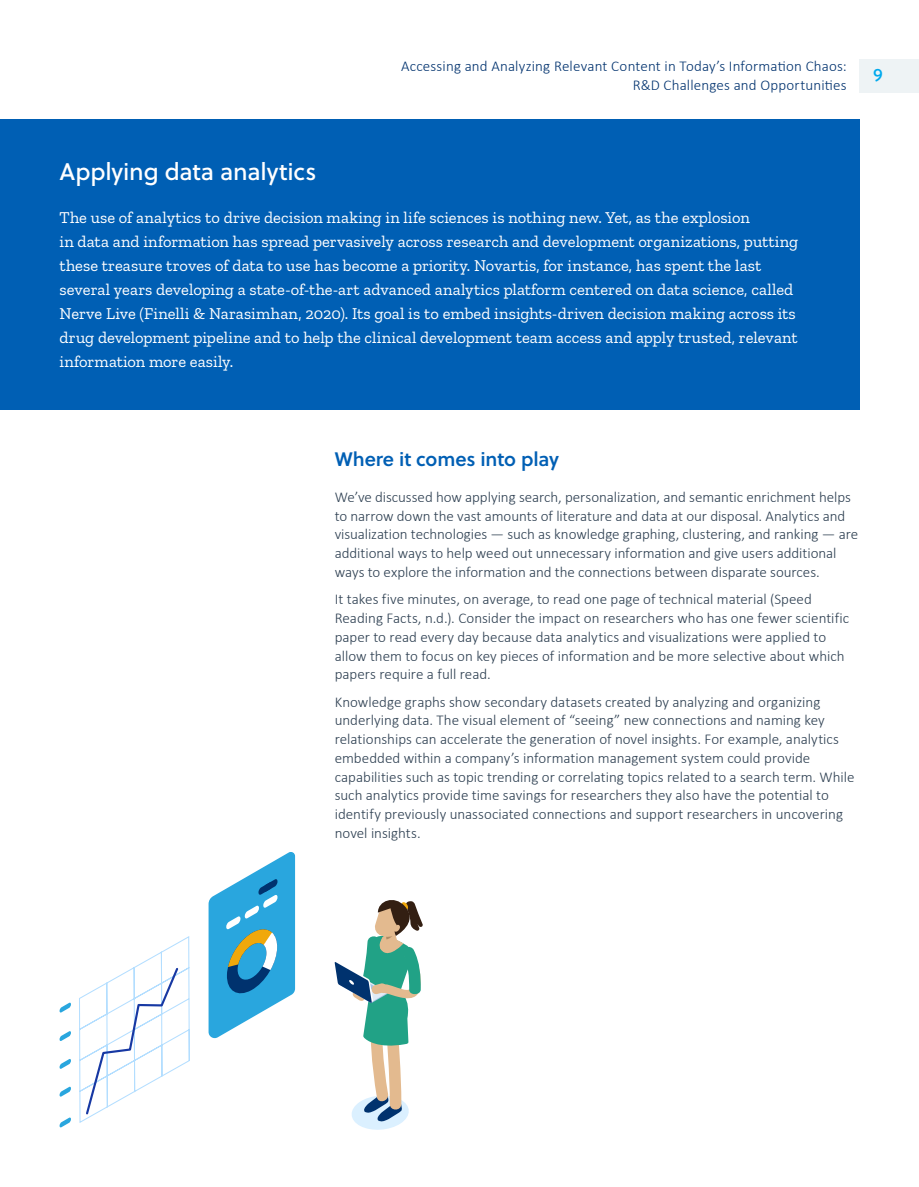
<style>
.page{position:relative;width:919px;height:1187px;background:#fff}
.page>*{position:absolute;margin:0;border:0;box-sizing:border-box;transform-origin:0 0}
.Subhead_2{font:24px "Soleil";letter-spacing:-.01em;color:#fff}
.Subhead_3{font:600 19.5px "Soleil";letter-spacing:-.005em;color:#005fb4}
.t1{font:18px "Soleil";color:#00a9ed}
.Intro{font:16.5px/24px "Zilla Slab";color:#fff}
.Body_Copy{font:300 15px/18.8px "Calibri";color:#2c3e50}
.t2{font:300 15px/18.8px "Calibri";letter-spacing:.01em;color:#00326e;text-align:right}
</style>
<div class="page">
<div style="left:859px;top:60px;width:59px;height:33px;background:#eef3f5"></div>
<div style="left:0;top:119px;width:859px;height:290px;background:#005fb4"></div>
<svg style="left:208px;top:852px;width:87px;height:187px"></svg>
<svg style="left:79px;top:936px;width:111px;height:187px"></svg>
<svg style="left:60px;top:1031px;width:11px;height:10px"></svg>
<svg style="left:60px;top:1002px;width:11px;height:10px"></svg>
<svg style="left:60px;top:1059px;width:11px;height:10px"></svg>
<svg style="left:60px;top:1086px;width:11px;height:10px"></svg>
<svg style="left:60px;top:1117px;width:11px;height:10px"></svg>
<svg style="left:334px;top:900px;width:89px;height:230px"></svg>
<p class="t2" style="left:401px;top:56px;width:447px">Accessing and Analyzing Relevant Content in Today’s Information Chaos:<br>R&amp;D Challenges and Opportunities</p>
<p class="t1" style="left:873px;top:61px;width:11px">9</p>
<p class="Subhead_2" style="left:60px;top:153px;width:258px">Applying data analytics</p>
<p class="Intro" style="left:60px;top:205px;width:740px">The use of analytics to drive decision making in life sciences is nothing new. Yet, as the explosion<br>in data and information has spread pervasively across research and development organizations, putting these treasure troves of data to use has become a priority. Novartis, for instance, has spent the last several years developing a state-of-the-art advanced analytics platform centered on data science, called Nerve Live (Finelli &amp; Narasimhan, 2020). Its goal is to embed insights-driven decision making across its drug development pipeline and to help the clinical development team access and apply trusted, relevant information more easily.</p>
<p class="Subhead_3" style="left:334px;top:444px;width:226px">Where it comes into play</p>
<p class="Body_Copy" style="left:334px;top:487px;width:525px">We’ve discussed how applying search, personalization, and semantic enrichment helps to narrow down the vast amounts of literature and data at our disposal. Analytics and visualization technologies — such as knowledge graphing, clustering, and ranking — are additional ways to help weed out unnecessary information and give users additional ways to explore the information and the connections between disparate sources.</p>
<p class="Body_Copy" style="left:334px;top:589px;width:516px">It takes five minutes, on average, to read one page of technical material (Speed Reading Facts, n.d.). Consider the impact on researchers who has one fewer scientific paper to read every day because data analytics and visualizations were applied to allow them to focus on key pieces of information and be more selective about which papers require a full read.</p>
<p class="Body_Copy" style="left:334px;top:692px;width:521px">Knowledge graphs show secondary datasets created by analyzing and organizing underlying data. The visual element of “seeing” new connections and naming key relationships can accelerate the generation of novel insights. For example, analytics embedded within a company’s information management system could provide capabilities such as topic trending or correlating topics related to a search term. While such analytics provide time savings for researchers they also have the potential to identify previously unassociated connections and support researchers in uncovering novel insights.</p>
</div>
